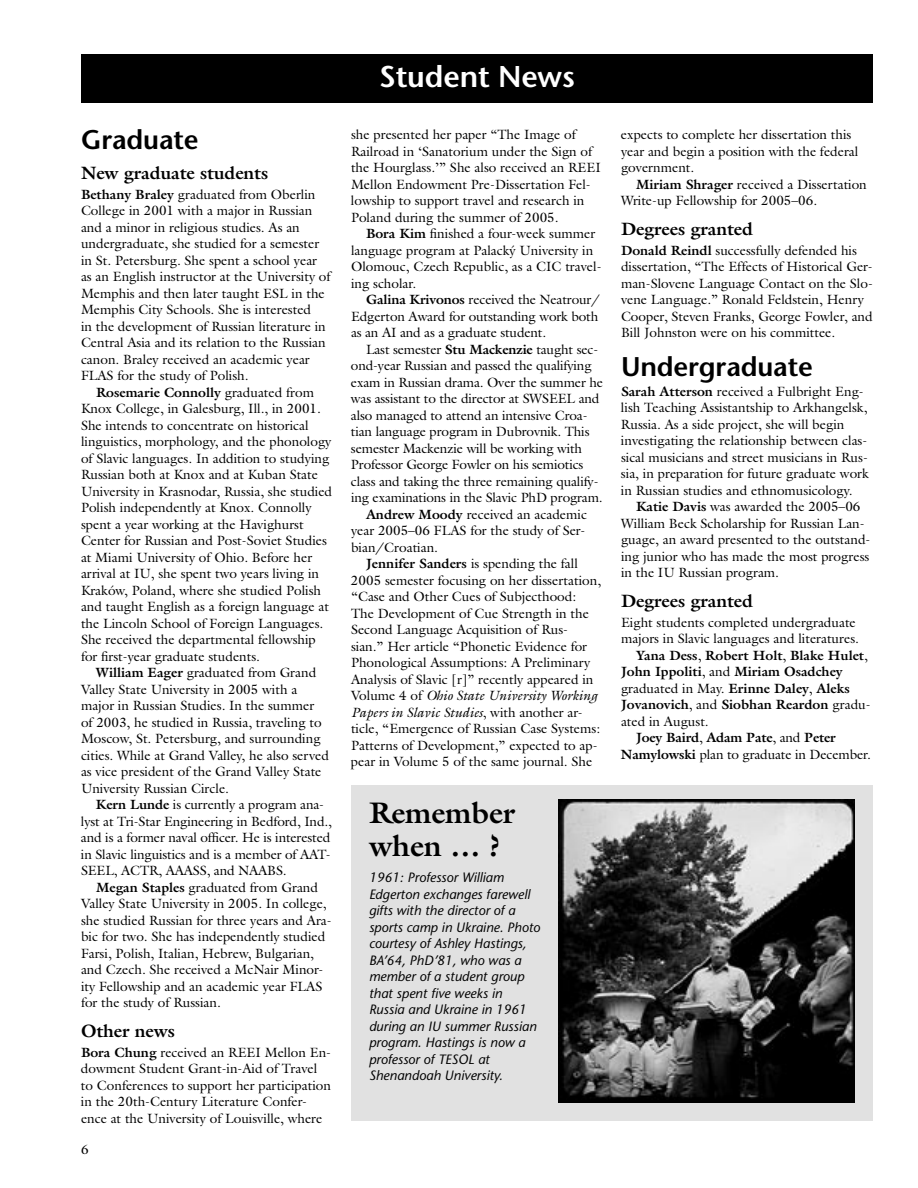
<style>
.page{position:relative;width:918px;height:1188px;background:#fff}
.page>*{position:absolute;margin:0;border:0;box-sizing:border-box;transform-origin:0 0}
.t1{font:700 30px/33px "Galliard";letter-spacing:-.005em;color:#000}
.t2{font:600 30px "Stone Sans";letter-spacing:-.005em;color:#fff}
.t3{font:600 27px "Stone Sans";letter-spacing:-.005em;color:#000}
.t4{font:700 18px "Galliard";letter-spacing:-.005em;color:#000}
.t5{font:13.5px/16.5px "Galliard";color:#000}
.t6{font:italic 13.5px/16.5px "Stone Sans";color:#000}
.t7{font:700 13.5px "Galliard";color:#000}
.t8{font:italic 13.5px "Galliard";color:#000}
.s1{font-weight:700}
.s2{font-style:normal}
.s3{font-weight:400}
</style>
<div class="page">
<div style="left:351px;top:785px;width:522px;height:335px;background:#e1e1e1"></div>
<div style="left:81px;top:54px;width:792px;height:48px;background:#000"></div>
<img style="left:559px;top:800px;width:296px;height:302px">
<h2 class="t3" style="left:81px;top:123px;width:119px">Graduate</h2>
<h3 class="t4" style="left:81px;top:161px;width:189px">New graduate students</h3>
<p class="t5" style="left:81px;top:186px;width:251px"><span class="s1">Bethany Braley</span> graduated from Oberlin College in 2001 with a major in Russian and a minor in religious studies. As an undergraduate, she studied for a semester in St. Petersburg. She spent a school year as an English instructor at the University of Memphis and then later taught ESL in the Memphis City Schools. She is interested<br>in the development of Russian literature in Central Asia and its relation to the Russian canon. Braley received an academic year FLAS for the study of Polish.</p>
<p class="t5" style="left:81px;top:384px;width:253px;text-indent:15px"><span class="s1">Rosemarie Connolly</span> graduated from Knox College, in Galesburg, Ill., in 2001.<br>She intends to concentrate on historical linguistics, morphology, and the phonology of Slavic languages. In addition to studying Russian both at Knox and at Kuban State University in Krasnodar, Russia, she studied Polish independently at Knox. Connolly spent a year working at the Havighurst Center for Russian and Post-Soviet Studies at Miami University of Ohio. Before her arrival at IU, she spent two years living in Kraków, Poland, where she studied Polish and taught English as a foreign language at the Lincoln School of Foreign Languages.<br>She received the departmental fellowship for first-year graduate students.</p>
<p class="t5" style="left:81px;top:664px;width:250px;text-indent:15px"><span class="s1">William Eager</span> graduated from Grand Valley State University in 2005 with a major in Russian Studies. In the summer of 2003, he studied in Russia, traveling to Moscow, St. Petersburg, and surrounding cities. While at Grand Valley, he also served as vice president of the Grand Valley State University Russian Circle.</p>
<p class="t5" style="left:81px;top:796px;width:252px;text-indent:15px"><span class="s1">Kern Lunde</span> is currently a program ana&shy;lyst at Tri-Star Engineering in Bedford, Ind., and is a former naval officer. He is interested in Slavic linguistics and is a member of AAT-SEEL, ACTR, AAASS, and NAABS.</p>
<p class="t5" style="left:81px;top:879px;width:252px;text-indent:15px"><span class="s1">Megan Staples</span> graduated from Grand Valley State University in 2005. In college, she studied Russian for three years and Ara&shy;bic for two. She has independently studied Farsi, Polish, Italian, Hebrew, Bulgarian, and Czech. She received a McNair Minor&shy;ity Fellowship and an academic year FLAS for the study of Russian.</p>
<h3 class="t4" style="left:81px;top:1019px;width:95px">Other news</h3>
<p class="t5" style="left:81px;top:1044px;width:252px"><span class="s1">Bora Chung</span> received an REEI Mellon En&shy;dowment Student Grant-in-Aid of Travel to Conferences to support her participation in the 20th-Century Literature Confer&shy;ence at the University of Louisville, where</p>
<p class="t5" style="left:81px;top:1141px;width:9px">6</p>
<h1 class="t2" style="left:379px;top:59px;width:197px">Student News</h1>
<p class="t5" style="left:351px;top:126px;width:251px">she presented her paper “The Image of Railroad in ‘Sanatorium under the Sign of the Hourglass.’” She also received an REEI Mellon Endowment Pre-Dissertation Fel&shy;lowship to support travel and research in Poland during the summer of 2005.</p>
<p class="t5" style="left:351px;top:225px;width:252px;text-indent:15px"><span class="s1">Bora Kim</span> finished a four-week summer language program at Palacký University in Olomouc, Czech Republic, as a CIC travel&shy;ing scholar.</p>
<p class="t5" style="left:351px;top:291px;width:250px;text-indent:15px"><span class="s1">Galina Krivonos</span> received the Neatrour/<br>Edgerton Award for outstanding work both as an AI and as a graduate student.</p>
<p class="t5" style="left:366px;top:341px;width:234px">Last semester <span class="s1">Stu Mackenzie</span> taught sec-</p>
<p class="t5" style="left:351px;top:357px;width:242px">ond-year Russian and passed the qualifying</p>
<p class="t5" style="left:351px;top:374px;width:253px">exam in Russian drama. Over the summer he</p>
<p class="t5" style="left:351px;top:390px;width:250px">was assistant to the director at SWSEEL and</p>
<p class="t5" style="left:351px;top:407px;width:238px">also managed to attend an intensive Croa-</p>
<p class="t5" style="left:351px;top:423px;width:240px">tian language program in Dubrovnik. This</p>
<p class="t5" style="left:351px;top:440px;width:233px">semester Mackenzie will be working with</p>
<p class="t5" style="left:351px;top:456px;width:234px">Professor George Fowler on his semiotics</p>
<p class="t5" style="left:351px;top:473px;width:249px">class and taking the three remaining qualify-</p>
<p class="t5" style="left:351px;top:489px;width:253px">ing examinations in the Slavic PhD program.</p>
<p class="t5" style="left:366px;top:506px;width:222px"><span class="s1">Andrew Moody</span> received an academic</p>
<p class="t5" style="left:351px;top:522px;width:236px">year 2005–06 FLAS for the study of Ser-</p>
<p class="t5" style="left:351px;top:539px;width:89px">bian/Croatian.</p>
<p class="t5" style="left:366px;top:555px;width:213px"><span class="s1">Jennifer Sanders</span> is spending the fall</p>
<p class="t5" style="left:351px;top:572px;width:252px">2005 semester focusing on her dissertation,</p>
<p class="t5" style="left:351px;top:588px;width:227px">“Case and Other Cues of Subjecthood:</p>
<p class="t5" style="left:351px;top:605px;width:240px">The Development of Cue Strength in the</p>
<p class="t5" style="left:351px;top:621px;width:219px">Second Language Acquisition of Rus-</p>
<p class="t5" style="left:351px;top:638px;width:238px">sian.” Her article “Phonetic Evidence for</p>
<p class="t5" style="left:351px;top:654px;width:241px">Phonological Assumptions: A Preliminary</p>
<p class="t5" style="left:351px;top:671px;width:244px">Analysis of Slavic [r]” recently appeared in</p>
<p class="t8" style="left:351px;top:687px;width:248px"><span class="s2">Volume 4 of</span> Ohio State University Working</p>
<p class="t8" style="left:351px;top:704px;width:233px">Papers in Slavic Studies<span class="s2">, with another ar-</span></p>
<p class="t5" style="left:351px;top:720px;width:251px">ticle, “Emergence of Russian Case Systems:</p>
<p class="t5" style="left:351px;top:737px;width:248px">Patterns of Development,” expected to ap-</p>
<p class="t5" style="left:351px;top:753px;width:243px">pear in Volume 5 of the same journal. She</p>
<h1 class="t1" style="left:369px;top:796px;width:148px">Remember when … ?</h1>
<p class="t6" style="left:369px;top:869px;width:173px">1961: Professor William<br>Edgerton exchanges farewell gifts with the director of a sports camp in Ukraine. Photo courtesy of Ashley Hastings,<br>BA’64, PhD’81, who was a member of a student group that spent five weeks in<br>Russia and Ukraine in 1961 during an IU summer Russian program. Hastings is now a professor of TESOL at<br>Shenandoah University.</p>
<p class="t5" style="left:621px;top:126px;width:239px">expects to complete her dissertation this year and begin a position with the federal government.</p>
<p class="t5" style="left:621px;top:176px;width:247px;text-indent:15px"><span class="s1">Miriam Shrager</span> received a Dissertation<br>Write-up Fellowship for 2005–06.</p>
<h3 class="t4" style="left:621px;top:218px;width:133px">Degrees granted</h3>
<p class="t5" style="left:621px;top:242px;width:253px"><span class="s1">Donald Reindl</span> successfully defended his dissertation, “The Effects of Historical Ger&shy;man-Slovene Language Contact on the Slo&shy;vene Language.” Ronald Feldstein, Henry Cooper, Steven Franks, George Fowler, and Bill Johnston were on his committee.</p>
<h2 class="t3" style="left:621px;top:351px;width:193px">Undergraduate</h2>
<p class="t5" style="left:621px;top:383px;width:249px"><span class="s1">Sarah Atterson</span> received a Fulbright Eng&shy;lish Teaching Assistantship to Arkhangelsk, Russia. As a side project, she will begin investigating the relationship between clas&shy;sical musicians and street musicians in Rus&shy;sia, in preparation for future graduate work in Russian studies and ethnomusicology.</p>
<p class="t5" style="left:621px;top:498px;width:251px;text-indent:15px"><span class="s1">Katie Davis</span> was awarded the 2005–06<br>William Beck Scholarship for Russian Lan&shy;guage, an award presented to the outstand&shy;ing junior who has made the most progress in the IU Russian program.</p>
<h3 class="t4" style="left:621px;top:590px;width:133px">Degrees granted</h3>
<p class="t5" style="left:621px;top:614px;width:236px">Eight students completed undergraduate</p>
<p class="t5" style="left:621px;top:630px;width:239px">majors in Slavic languages and literatures.</p>
<p class="t7" style="left:636px;top:647px;width:233px">Yana Dess<span class="s3">,</span> Robert Holt<span class="s3">,</span> Blake Hulet<span class="s3">,</span></p>
<p class="t7" style="left:621px;top:663px;width:223px">John Ippoliti<span class="s3">, and</span> Miriam Osadchey</p>
<p class="t5" style="left:621px;top:680px;width:230px">graduated in May. <span class="s1">Erinne Daley</span>, <span class="s1">Aleks</span></p>
<p class="t7" style="left:621px;top:696px;width:251px">Jovanovich<span class="s3">, and</span> Siobhan Reardon <span class="s3">gradu-</span></p>
<p class="t5" style="left:621px;top:713px;width:89px">ated in August.</p>
<p class="t7" style="left:636px;top:729px;width:201px">Joey Baird<span class="s3">,</span> Adam Pate<span class="s3">, and</span> Peter</p>
<p class="t5" style="left:621px;top:746px;width:251px"><span class="s1">Namylowski</span> plan to graduate in December.</p>
</div>
